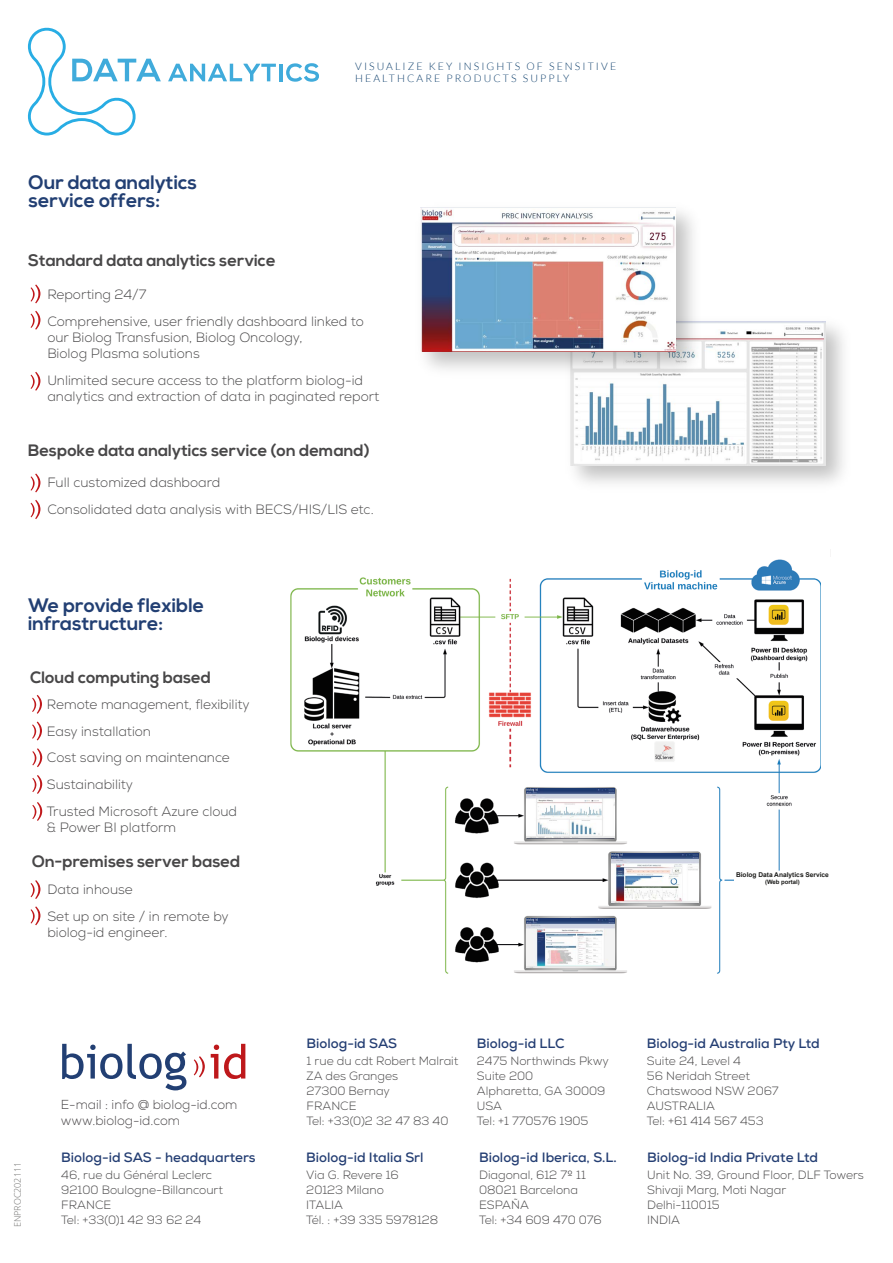
<style>
.page{position:relative;width:893px;height:1263px;background:#fff}
.page>*{position:absolute;margin:0;border:0;box-sizing:border-box;transform-origin:0 0}
.t1{font:700 19.5px/18px "Nexa";color:#223f73}
.t2{font:700 16.5px "Nexa";color:#484748}
.t3{font:300 13.5px/26.7px "Nexa";color:#484748}
.t4{font:700 13.5px "Nexa";color:#243e73}
.t5{font:300 13.05px/15.6px "Nexa";color:#494648}
.t6{font:300 12px/15px "Nexa";color:#484748}
.t7{font:300 10.5px/12.6px "Lato";letter-spacing:.2em;color:#0f406d}
.t8{font:300 9px "Open Sans";color:#727270}
.t9{font:700 6.6px "Arial";color:#1d1d1b}
.t10{font:700 6px "Arial";color:#1d1d1b}
</style>
<div class="page">
<svg style="left:194px;top:1056px;width:11px;height:21px"></svg>
<svg style="left:62px;top:1044px;width:124px;height:46px"></svg>
<svg style="left:211px;top:1044px;width:34px;height:35px"></svg>
<svg style="left:31px;top:284px;width:9px;height:19px"></svg>
<svg style="left:31px;top:372px;width:9px;height:19px"></svg>
<svg style="left:31px;top:311px;width:9px;height:19px"></svg>
<img style="left:290px;top:559px;width:531px;height:415px">
<svg style="left:31px;top:473px;width:9px;height:19px"></svg>
<svg style="left:31px;top:500px;width:9px;height:19px"></svg>
<svg style="left:32px;top:695px;width:10px;height:19px"></svg>
<svg style="left:32px;top:721px;width:10px;height:19px"></svg>
<svg style="left:32px;top:748px;width:10px;height:19px"></svg>
<svg style="left:32px;top:802px;width:10px;height:19px"></svg>
<svg style="left:31px;top:880px;width:9px;height:19px"></svg>
<svg style="left:31px;top:906px;width:9px;height:19px"></svg>
<svg style="left:27px;top:27px;width:134px;height:108px"></svg>
<svg style="left:168px;top:64px;width:108px;height:17px"></svg>
<hr style="left:279px;top:64px;width:3px;height:17px;background:#40abdb">
<svg style="left:286px;top:63px;width:33px;height:19px"></svg>
<img style="left:526px;top:789px;width:88px;height:49px">
<img style="left:611px;top:853px;width:88px;height:49px">
<img style="left:527px;top:918px;width:87px;height:49px">
<img style="left:570px;top:322px;width:256px;height:143px">
<img style="left:420px;top:207px;width:289px;height:177px">
<img style="left:420px;top:208px;width:256px;height:143px">
<svg style="left:32px;top:775px;width:10px;height:19px"></svg>
<div style="left:734px;top:871px;width:97px;height:16px;background:#fff"></div>
<h1 class="t1" style="left:28px;top:174px;width:170px">Our data analytics service offers:</h1>
<p class="t7" style="left:355px;top:60px;width:263px">VISUALIZE KEY INSIGHTS OF SENSITIVE<br>HEALTHCARE PRODUCTS SUPPLY</p>
<h2 class="t2" style="left:28px;top:251px;width:249px">Standard data analytics service</h2>
<p class="t3" style="left:47px;top:281px;width:318px">Reporting 24/7<br>Comprehensive, user friendly dashboard linked to</p>
<p class="t3" style="left:47px;top:330px;width:257px;line-height:16.2px">our Biolog Transfusion, Biolog Oncology,<br>Biolog Plasma solutions</p>
<p class="t3" style="left:47px;top:372px;width:333px;line-height:16.2px">Unlimited secure access to the platform biolog-id analytics and extraction of data in paginated report</p>
<h2 class="t2" style="left:28px;top:440px;width:343px">Bespoke data analytics service (on demand)</h2>
<p class="t3" style="left:47px;top:469px;width:328px">Full customized dashboard<br>Consolidated data analysis with BECS/HIS/LIS etc.</p>
<h1 class="t1" style="left:28px;top:597px;width:178px">We provide flexible infrastructure:</h1>
<h2 class="t2" style="left:30px;top:668px;width:182px">Cloud computing based</h2>
<p class="t3" style="left:47px;top:691px;width:204px">Remote management, flexibility<br>Easy installation<br>Cost saving on maintenance<br>Sustainability<br>Trusted Microsoft Azure cloud</p>
<p class="t3" style="left:47px;top:814px;width:131px">&amp; Power BI platform</p>
<h2 class="t2" style="left:32px;top:852px;width:210px">On-premises server based</h2>
<p class="t3" style="left:47px;top:876px;width:183px">Data inhouse<br>Set up on site / in remote by</p>
<p class="t3" style="left:47px;top:919px;width:122px">biolog-id engineer.</p>
<p class="t9" style="left:736px;top:870px;width:94px">Biolog Data Analytics Service</p>
<p class="t10" style="left:765px;top:878px;width:36px">(Web portal)</p>
<p class="t8" style="left:11px;top:1227px;width:67px;rotate:-90deg">ENPROC202111</p>
<p class="t5" style="left:61px;top:1097px;width:178px">E-mail : info @ biolog-id.com www.biolog-id.com</p>
<p class="t4" style="left:61px;top:1149px;width:196px">Biolog-id SAS - headquarters</p>
<p class="t6" style="left:61px;top:1167px;width:163px">46, rue du Général Leclerc<br>92100 Boulogne-Billancourt<br>FRANCE<br>Tel: +33(0)1 42 93 62 24</p>
<p class="t4" style="left:307px;top:1035px;width:92px">Biolog-id SAS</p>
<p class="t6" style="left:307px;top:1053px;width:153px">1 rue du cdt Robert Malrait<br>ZA des Granges<br>27300 Bernay<br>FRANCE<br>Tel: +33(0)2 32 47 83 40</p>
<p class="t4" style="left:306px;top:1149px;width:119px">Biolog-id Italia Srl</p>
<p class="t6" style="left:306px;top:1167px;width:133px">Via G. Revere 16<br>20123 Milano<br>ITALIA<br>Tél. : +39 335 5978128</p>
<p class="t4" style="left:477px;top:1035px;width:89px">Biolog-id LLC</p>
<p class="t6" style="left:477px;top:1053px;width:133px">2475 Northwinds Pkwy<br>Suite 200<br>Alpharetta, GA 30009<br>USA<br>Tel: +1 770576 1905</p>
<p class="t4" style="left:479px;top:1149px;width:139px">Biolog-id Iberica, S.L.</p>
<p class="t6" style="left:479px;top:1167px;width:124px">Diagonal, 612 7º 11<br>08021 Barcelona<br>ESPAÑA<br>Tel: +34 609 470 076</p>
<p class="t4" style="left:647px;top:1035px;width:174px">Biolog-id Australia Pty Ltd</p>
<p class="t6" style="left:647px;top:1053px;width:133px">Suite 24, Level 4<br>56 Neridah Street<br>Chatswood NSW 2067<br>AUSTRALIA<br>Tel: +61 414 567 453</p>
<p class="t4" style="left:647px;top:1149px;width:173px">Biolog-id India Private Ltd</p>
<p class="t6" style="left:647px;top:1167px;width:218px">Unit No. 39, Ground Floor, DLF Towers<br>Shivaji Marg, Moti Nagar<br>Delhi-110015<br>INDIA</p>
</div>
